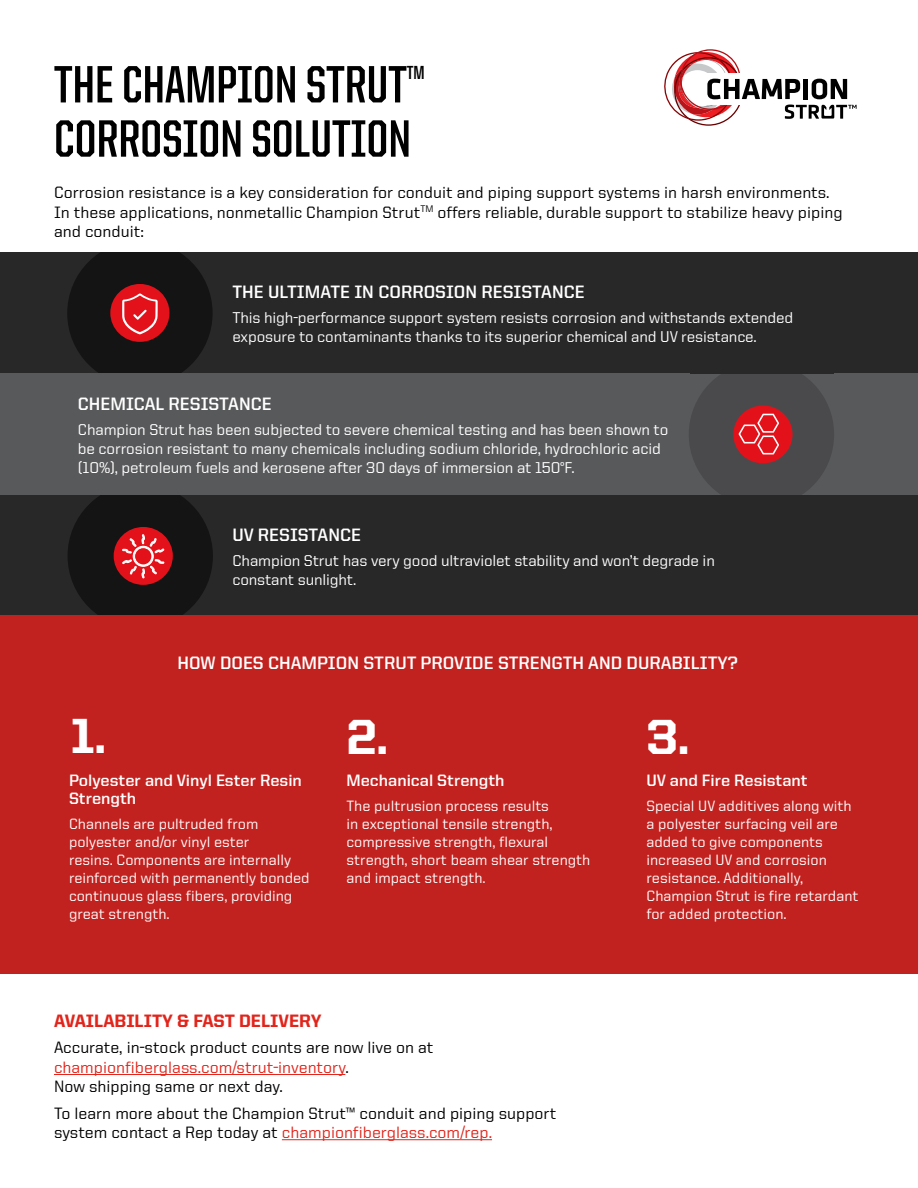
<style>
.page{position:relative;width:918px;height:1188px;background:#fff}
.page>*{position:absolute;margin:0;border:0;box-sizing:border-box;transform-origin:0 0}
.t1{font:700 52.65px "United Sans Cond";color:#000}
.t2{font:800 49.5px "United Sans Reg";color:#fff}
.t3{font:700 19.05px "United Sans Cond";color:#000}
.t4{font:700 18px "United Sans Reg";color:#fff}
.t5{font:800 18px "United Sans Reg";color:#e1251b}
.t6{font:500 16.5px/19.5px "United Sans Reg";color:#000}
.t7{font:700 16.5px/18px "United Sans Reg";color:#fff}
.t8{font:500 15.75px/18.8px "United Sans Reg";letter-spacing:-.01em;color:#fff}
.t9{font:500 15px/18px "United Sans Reg";color:#fff}
.s1{color:#e1251b}
</style>
<div class="page">
<div style="left:0;top:495px;width:918px;height:122px;background:#292829"></div>
<hr style="left:54px;top:1074px;width:291px;height:1px;background:#e1251b">
<hr style="left:282px;top:1139px;width:210px;height:1px;background:#e1251b">
<div style="left:0;top:252px;width:918px;height:122px;background:#292829"></div>
<div style="left:67px;top:241px;width:146px;height:145px;background:#141414;border-radius:50%"></div>
<div style="left:68px;top:483px;width:145px;height:146px;background:#141414;border-radius:50%"></div>
<div style="left:110px;top:284px;width:60px;height:58px;background:#e3121a;border-radius:50%"></div>
<div style="left:0;top:374px;width:918px;height:121px;background:#58595b"></div>
<div style="left:0;top:0;width:918px;height:252px;background:#fff"></div>
<svg style="left:664px;top:49px;width:193px;height:77px"></svg>
<div style="left:689px;top:362px;width:145px;height:145px;background:#4a4a4d;border-radius:50%"></div>
<div style="left:733px;top:405px;width:60px;height:58px;background:#e3121a;border-radius:50%"></div>
<div style="left:679px;top:495px;width:144px;height:30px;background:#292829"></div>
<div style="left:690px;top:343px;width:144px;height:31px;background:#292829"></div>
<div style="left:114px;top:527px;width:59px;height:58px;background:#e3121a;border-radius:50%"></div>
<svg style="left:739px;top:414px;width:40px;height:40px"></svg>
<svg style="left:122px;top:293px;width:36px;height:41px"></svg>
<svg style="left:122px;top:534px;width:43px;height:45px"></svg>
<div style="left:0;top:616px;width:918px;height:358px;background:#c2221f"></div>
<h1 class="t1" style="left:54px;top:57px;width:354px">THE CHAMPION STRUT</h1>
<p class="t3" style="left:407px;top:63px;width:19px">TM</p>
<h1 class="t1" style="left:54px;top:112px;width:359px">CORROSION SOLUTION</h1>
<p class="t6" style="left:54px;top:183px;width:790px">Corrosion resistance is a key consideration for conduit and piping support systems in harsh environments.<br>In these applications, nonmetallic Champion Strut<sup>TM</sup> offers reliable, durable support to stabilize heavy piping and conduit:</p>
<p class="t4" style="left:232px;top:282px;width:354px">THE ULTIMATE IN CORROSION RESISTANCE</p>
<p class="t8" style="left:232px;top:308px;width:562px">This high-performance support system resists corrosion and withstands extended exposure to contaminants thanks to its superior chemical and UV resistance.</p>
<p class="t4" style="left:78px;top:394px;width:195px">CHEMICAL RESISTANCE</p>
<p class="t8" style="left:78px;top:420px;width:592px">Champion Strut has been subjected to severe chemical testing and has been shown to be corrosion resistant to many chemicals including sodium chloride, hydrochloric acid (10%), petroleum fuels and kerosene after 30 days of immersion at 150°F.</p>
<p class="t4" style="left:232px;top:525px;width:130px">UV RESISTANCE</p>
<p class="t8" style="left:232px;top:551px;width:484px">Champion Strut has very good ultraviolet stability and won’t degrade in constant sunlight.</p>
<p class="t4" style="left:178px;top:653px;width:562px">HOW DOES CHAMPION STRUT PROVIDE STRENGTH AND DURABILITY?</p>
<h2 class="t2" style="left:70px;top:709px;width:37px">1.</h2>
<h2 class="t2" style="left:347px;top:710px;width:43px">2.</h2>
<h2 class="t2" style="left:647px;top:710px;width:44px">3.</h2>
<p class="t7" style="left:69px;top:771px;width:234px">Polyester and Vinyl Ester Resin<br>Strength</p>
<p class="t9" style="left:69px;top:814px;width:242px">Channels are pultruded from polyester and/or vinyl ester<br>resins. Components are internally reinforced with permanently bonded continuous glass fibers, providing great strength.</p>
<p class="t7" style="left:346px;top:771px;width:160px">Mechanical Strength</p>
<p class="t9" style="left:346px;top:796px;width:245px">The pultrusion process results<br>in exceptional tensile strength, compressive strength, flexural strength, short beam shear strength and impact strength.</p>
<p class="t5" style="left:54px;top:1011px;width:269px">AVAILABILITY &amp; FAST DELIVERY</p>
<p class="t6" style="left:54px;top:1038px;width:381px">Accurate, in-stock product counts are now live on at <span class="s1">championfiberglass.com/strut-inventory</span>.<br>Now shipping same or next day.</p>
<p class="t6" style="left:54px;top:1103px;width:504px">To learn more about the Champion Strut™ conduit and piping support system contact a Rep today at <span class="s1">championfiberglass.com/rep.</span></p>
<p class="t7" style="left:646px;top:771px;width:163px">UV and Fire Resistant</p>
<p class="t9" style="left:646px;top:796px;width:213px">Special UV additives along with a polyester surfacing veil are added to give components increased UV and corrosion resistance. Additionally,<br>Champion Strut is fire retardant for added protection.</p>
</div>
